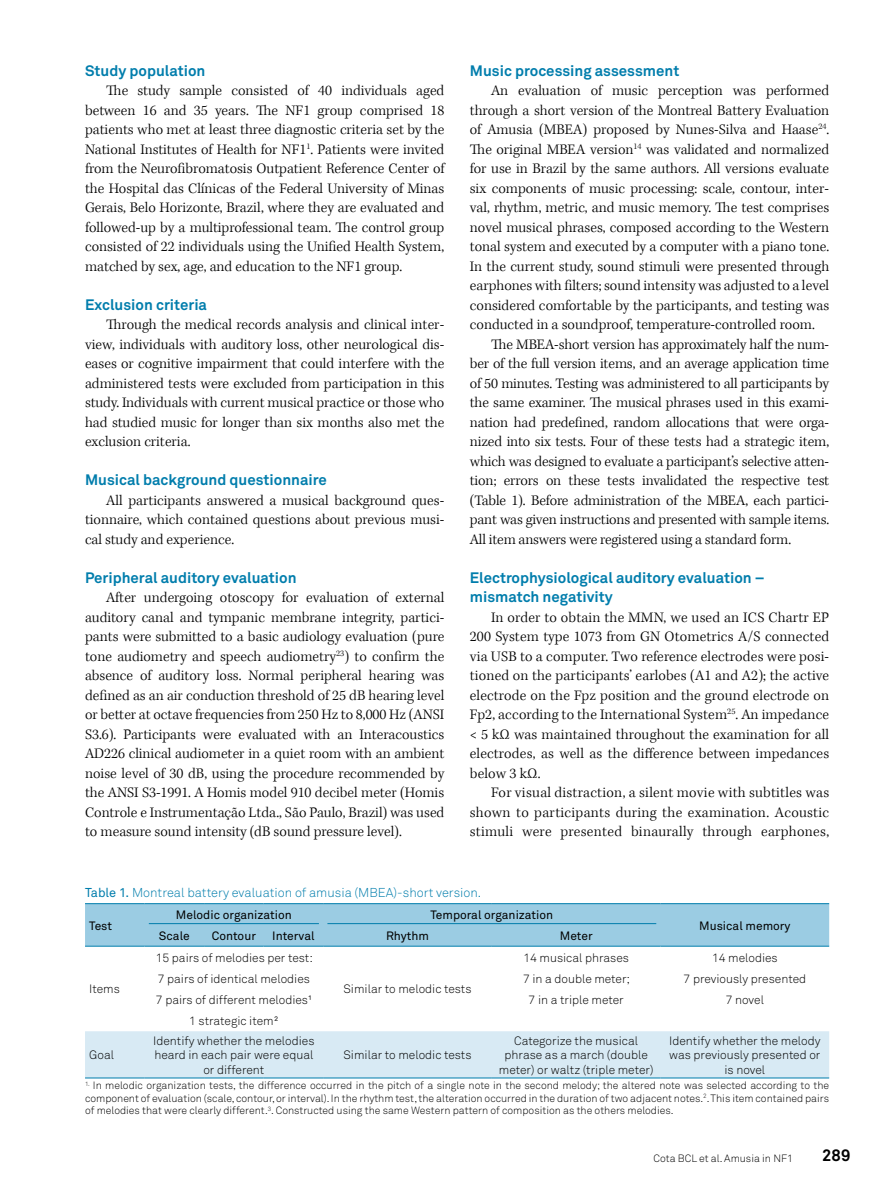
<style>
.page{position:relative;width:893px;height:1191px;background:#fff}
.page>*{position:absolute;margin:0;border:0;box-sizing:border-box;transform-origin:0 0}
.t1{font:700 16.5px "Akkurat Pro";color:#000}
.t2{font:300 15px/19.5px "Kepler Std";letter-spacing:-.005em;color:#000;text-align:justify}
.t3{font:700 15px/19.5px "Akkurat Pro";color:#007dac}
.t4{font:12.75px "Akkurat Light Pro";color:#007dac}
.t5{font:12px/14.4px "Akkurat Light Pro";color:#000;text-align:center}
.t6{font:12px "Akkurat Pro";color:#000}
.t7{font:10.5px/12.6px "Akkurat Light Pro";color:#000;text-align:justify}
.s1{font-family:"Akkurat Pro"}
</style>
<div class="page">
<div style="left:85px;top:904px;width:744px;height:41px;background:#9bcce3"></div>
<svg style="left:85px;top:946px;width:744px;height:1px"></svg>
<div style="left:85px;top:1031px;width:744px;height:46px;background:#d8eaf4"></div>
<hr style="left:85px;top:903px;width:60px;height:1px;background:#007dac">
<hr style="left:145px;top:903px;width:59px;height:1px;background:#007dac">
<hr style="left:204px;top:903px;width:60px;height:1px;background:#007dac">
<hr style="left:264px;top:903px;width:59px;height:1px;background:#007dac">
<hr style="left:323px;top:903px;width:169px;height:1px;background:#007dac">
<hr style="left:492px;top:903px;width:168px;height:1px;background:#007dac">
<hr style="left:660px;top:903px;width:169px;height:1px;background:#007dac">
<hr style="left:85px;top:945px;width:60px;height:1px;background:#007dac">
<hr style="left:145px;top:945px;width:59px;height:1px;background:#007dac">
<hr style="left:204px;top:945px;width:60px;height:1px;background:#007dac">
<hr style="left:264px;top:945px;width:59px;height:1px;background:#007dac">
<hr style="left:323px;top:945px;width:169px;height:1px;background:#007dac">
<hr style="left:492px;top:945px;width:168px;height:1px;background:#007dac">
<hr style="left:660px;top:945px;width:169px;height:1px;background:#007dac">
<hr style="left:85px;top:1077px;width:60px;height:1px;background:#007dac">
<hr style="left:145px;top:1077px;width:59px;height:1px;background:#007dac">
<hr style="left:204px;top:1077px;width:60px;height:1px;background:#007dac">
<hr style="left:264px;top:1077px;width:59px;height:1px;background:#007dac">
<hr style="left:323px;top:1077px;width:169px;height:1px;background:#007dac">
<hr style="left:492px;top:1077px;width:168px;height:1px;background:#007dac">
<hr style="left:660px;top:1077px;width:169px;height:1px;background:#007dac">
<hr style="left:149px;top:923px;width:170px;height:1px;background:#007dac">
<hr style="left:327px;top:923px;width:329px;height:1px;background:#007dac">
<p class="t3" style="left:85px;top:61px;width:122px">Study population</p>
<p class="t2" style="left:85px;top:81px;width:361px;text-indent:21px">The study sample consisted of 40 individuals aged between 16 and 35 years. The NF1 group comprised 18 patients who met at least three diagnostic criteria set by the National Institutes of Health for NF1<sup>1</sup>. Patients were invited from the Neurofibromatosis Outpatient Reference Center of the Hospital das Clínicas of the Federal University of Minas Gerais, Belo Horizonte, Brazil, where they are evaluated and followed-up by a multiprofessional team. The control group consisted of 22 individuals using the Unified Health System, matched by sex, age, and education to the NF1 group.</p>
<p class="t3" style="left:85px;top:295px;width:124px">Exclusion criteria</p>
<p class="t2" style="left:85px;top:315px;width:361px;text-indent:21px">Through the medical records analysis and clinical inter&shy;view, individuals with auditory loss, other neurological dis&shy;eases or cognitive impairment that could interfere with the administered tests were excluded from participation in this study. Individuals with current musical practice or those who had studied music for longer than six months also met the exclusion criteria.</p>
<p class="t3" style="left:85px;top:470px;width:243px">Musical background questionnaire</p>
<p class="t2" style="left:85px;top:491px;width:361px;text-indent:21px">All participants answered a musical background ques&shy;tionnaire, which contained questions about previous musi&shy;cal study and experience.</p>
<p class="t3" style="left:85px;top:568px;width:213px">Peripheral auditory evaluation</p>
<p class="t2" style="left:85px;top:588px;width:361px;text-indent:21px">After undergoing otoscopy for evaluation of external auditory canal and tympanic membrane integrity, partici&shy;pants were submitted to a basic audiology evaluation (pure tone audiometry and speech audiometry<sup>23</sup>) to confirm the absence of auditory loss. Normal peripheral hearing was defined as an air conduction threshold of 25 dB hearing level or better at octave frequencies from 250 Hz to 8,000 Hz (ANSI S3.6). Participants were evaluated with an Interacoustics AD226 clinical audiometer in a quiet room with an ambient noise level of 30 dB, using the procedure recommended by the ANSI S3-1991. A Homis model 910 decibel meter (Homis Controle e Instrumentação Ltda., São Paulo, Brazil) was used to measure sound intensity (dB sound pressure level).</p>
<p class="t3" style="left:470px;top:61px;width:211px">Music processing assessment</p>
<p class="t2" style="left:491px;top:81px;width:340px">An evaluation of music perception was performed</p>
<p class="t2" style="left:470px;top:101px;width:361px">through a short version of the Montreal Battery Evaluation</p>
<p class="t2" style="left:470px;top:120px;width:361px">of Amusia (MBEA) proposed by Nunes-Silva and Haase<sup>24</sup>.</p>
<p class="t2" style="left:470px;top:140px;width:361px">The original MBEA version<sup>14</sup> was validated and normalized</p>
<p class="t2" style="left:470px;top:159px;width:361px">for use in Brazil by the same authors. All versions evaluate</p>
<p class="t2" style="left:470px;top:179px;width:361px">six components of music processing: scale, contour, inter-</p>
<p class="t2" style="left:470px;top:198px;width:361px">val, rhythm, metric, and music memory. The test comprises</p>
<p class="t2" style="left:470px;top:218px;width:361px">novel musical phrases, composed according to the Western</p>
<p class="t2" style="left:470px;top:237px;width:361px">tonal system and executed by a computer with a piano tone.</p>
<p class="t2" style="left:470px;top:257px;width:361px">In the current study, sound stimuli were presented through</p>
<p class="t2" style="left:470px;top:276px;width:361px">earphones with filters; sound intensity was adjusted to a level</p>
<p class="t2" style="left:470px;top:296px;width:361px">considered comfortable by the participants, and testing was</p>
<p class="t2" style="left:470px;top:315px;width:347px">conducted in a soundproof, temperature-controlled room.</p>
<p class="t2" style="left:491px;top:335px;width:340px">The MBEA-short version has approximately half the num-</p>
<p class="t2" style="left:470px;top:354px;width:361px">ber of the full version items, and an average application time</p>
<p class="t2" style="left:470px;top:374px;width:361px">of 50 minutes. Testing was administered to all participants by</p>
<p class="t2" style="left:470px;top:393px;width:361px">the same examiner. The musical phrases used in this exami-</p>
<p class="t2" style="left:470px;top:413px;width:361px">nation had predefined, random allocations that were orga-</p>
<p class="t2" style="left:470px;top:432px;width:361px">nized into six tests. Four of these tests had a strategic item,</p>
<p class="t2" style="left:470px;top:452px;width:361px">which was designed to evaluate a participant’s selective atten-</p>
<p class="t2" style="left:470px;top:471px;width:361px">tion; errors on these tests invalidated the respective test</p>
<p class="t2" style="left:470px;top:491px;width:361px">(Table 1). Before administration of the MBEA, each partici-</p>
<p class="t2" style="left:470px;top:510px;width:361px">pant was given instructions and presented with sample items.</p>
<p class="t2" style="left:470px;top:530px;width:323px">All item answers were registered using a standard form.</p>
<p class="t3" style="left:470px;top:568px;width:296px">Electrophysiological auditory evaluation – mismatch negativity</p>
<p class="t2" style="left:470px;top:608px;width:361px;text-indent:21px">In order to obtain the MMN, we used an ICS Chartr EP 200 System type 1073 from GN Otometrics A/S connected via USB to a computer. Two reference electrodes were posi&shy;tioned on the participants’ earlobes (A1 and A2); the active electrode on the Fpz position and the ground electrode on Fp2, according to the International System<sup>25</sup>. An impedance &lt; 5 kΩ was maintained throughout the examination for all electrodes, as well as the difference between impedances below 3 kΩ.</p>
<p class="t2" style="left:470px;top:783px;width:361px;text-indent:21px">For visual distraction, a silent movie with subtitles was shown to participants during the examination. Acoustic stimuli were presented binaurally through earphones,</p>
<p class="t4" style="left:85px;top:885px;width:398px"><span class="s1">Table 1.</span> Montreal battery evaluation of amusia (MBEA)-short version.</p>
<p class="t6" style="left:89px;top:918px;width:24px">Test</p>
<p class="t6" style="left:176px;top:907px;width:117px">Melodic organization</p>
<p class="t6" style="left:430px;top:907px;width:124px">Temporal organization</p>
<p class="t6" style="left:159px;top:929px;width:32px">Scale</p>
<p class="t6" style="left:212px;top:929px;width:46px">Contour</p>
<p class="t6" style="left:272px;top:929px;width:44px">Interval</p>
<p class="t6" style="left:386px;top:929px;width:45px">Rhythm</p>
<p class="t6" style="left:560px;top:929px;width:34px">Meter</p>
<p class="t6" style="left:699px;top:918px;width:93px">Musical memory</p>
<p class="t5" style="left:89px;top:982px;width:32px">Items</p>
<p class="t5" style="left:156px;top:950px;width:159px">15 pairs of melodies per test:</p>
<p class="t5" style="left:523px;top:950px;width:107px">14 musical phrases</p>
<p class="t5" style="left:712px;top:950px;width:67px">14 melodies</p>
<p class="t5" style="left:158px;top:971px;width:154px">7 pairs of identical melodies</p>
<p class="t5" style="left:523px;top:971px;width:109px">7 in a double meter;</p>
<p class="t5" style="left:684px;top:971px;width:124px">7 previously presented</p>
<p class="t5" style="left:156px;top:993px;width:157px">7 pairs of different melodies¹</p>
<p class="t5" style="left:529px;top:993px;width:97px">7 in a triple meter</p>
<p class="t5" style="left:726px;top:993px;width:40px">7 novel</p>
<p class="t5" style="left:189px;top:1014px;width:91px">1 strategic item²</p>
<p class="t5" style="left:343px;top:982px;width:130px">Similar to melodic tests</p>
<p class="t5" style="left:499px;top:1033px;width:156px">Categorize the musical phrase as a march (double meter) or waltz (triple meter)</p>
<p class="t5" style="left:669px;top:1033px;width:153px">Identify whether the melody was previously presented or is novel</p>
<p class="t7" style="left:85px;top:1079px;width:746px"><sup>1.</sup> In melodic organization tests, the difference occurred in the pitch of a single note in the second melody; the altered note was selected according to the component of evaluation (scale, contour, or interval). In the rhythm test, the alteration occurred in the duration of two adjacent notes.<sup>2</sup>. This item contained pairs of melodies that were clearly different.<sup>3</sup>. Constructed using the same Western pattern of composition as the others melodies.</p>
<p class="t5" style="left:153px;top:1033px;width:163px">Identify whether the melodies heard in each pair were equal or different</p>
<p class="t5" style="left:89px;top:1048px;width:26px">Goal</p>
<p class="t5" style="left:343px;top:1048px;width:130px">Similar to melodic tests</p>
<p class="t7" style="left:654px;top:1151px;width:141px">Cota BCL et al. Amusia in NF1</p>
<p class="t1" style="left:822px;top:1145px;width:30px">289</p>
</div>
